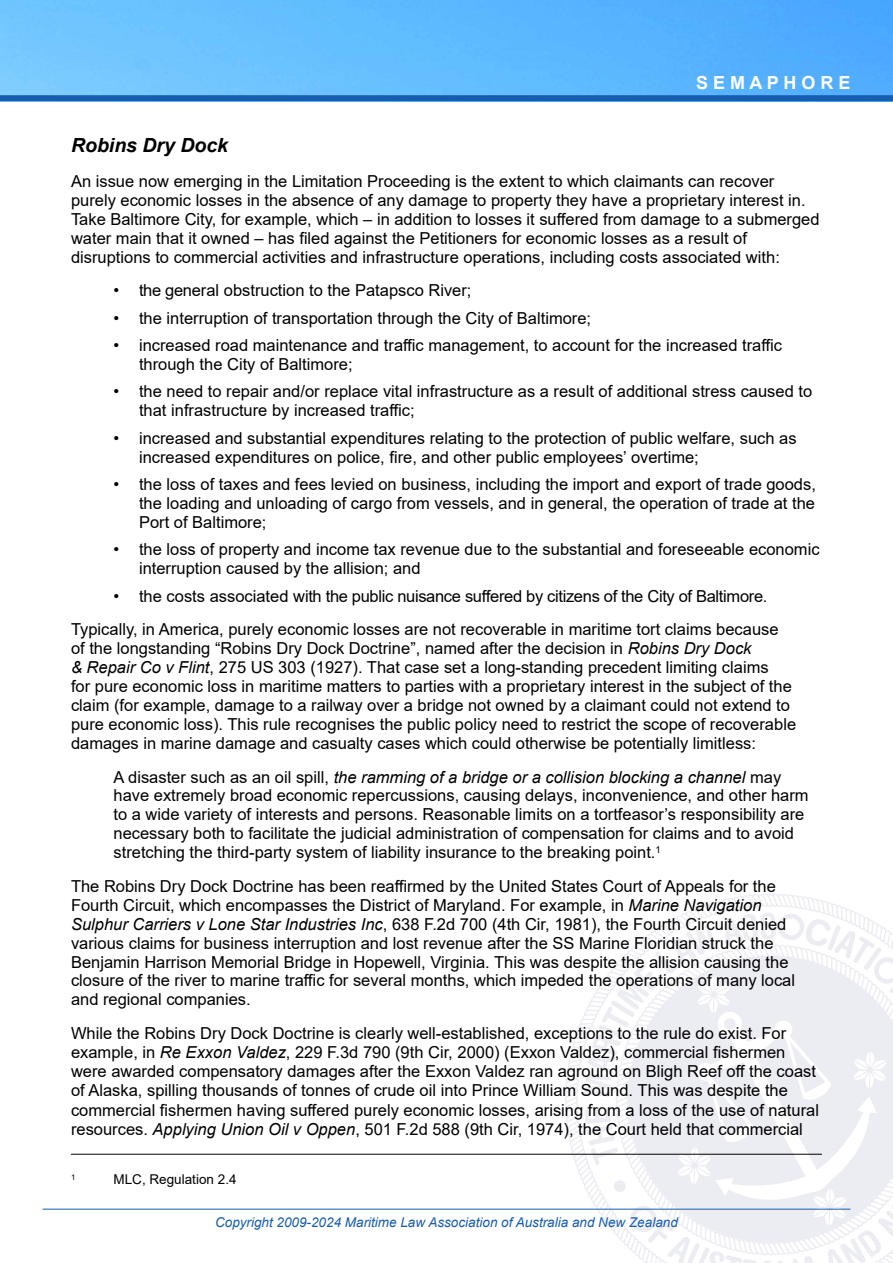
<style>
.page{position:relative;width:893px;height:1263px;background:#fff}
.page>*{position:absolute;margin:0;border:0;box-sizing:border-box;transform-origin:0 0}
.t1{font:italic 700 19.5px "Arial";color:#000}
.t2{font:700 18px "Arial";color:#fff}
.t3{font:16.5px/18.9px "Arial";color:#000}
.t4{font:italic 13.5px "Arial";color:#175daf}
.t5{font:13.5px "Arial";color:#000}
.t6{font:7.8px "Arial";color:#000}
.s1{font-style:italic}
</style>
<div class="page">
<svg style="left:564px;top:1015px;width:20px;height:194px"></svg>
<svg style="left:697px;top:894px;width:148px;height:14px"></svg>
<svg style="left:584px;top:912px;width:309px;height:351px"></svg>
<hr style="left:43px;top:1209px;width:807px;height:1px;background:#175daf">
<img style="left:0;top:0;width:893px;height:95px">
<div style="left:0;top:95px;width:893px;height:6px;background:#175daf"></div>
<hr style="left:71px;top:1154px;width:751px;height:1px;background:#000">
<p class="t2" style="left:696px;top:70px;width:156px">S E M A P H O R E</p>
<p class="t1" style="left:71px;top:132px;width:159px">Robins Dry Dock</p>
<p class="t3" style="left:71px;top:172px;width:750px">An issue now emerging in the Limitation Proceeding is the extent to which claimants can recover purely economic losses in the absence of any damage to property they have a proprietary interest in.<br>Take Baltimore City, for example, which – in addition to losses it suffered from damage to a submerged water main that it owned – has filed against the Petitioners for economic losses as a result of disruptions to commercial activities and infrastructure operations, including costs associated with:</p>
<p class="t3" style="left:114px;top:281px;width:359px">• the general obstruction to the Patapsco River;</p>
<p class="t3" style="left:114px;top:308px;width:479px">• the interruption of transportation through the City of Baltimore;</p>
<p class="t3" style="left:139px;top:336px;width:644px;text-indent:-26px">• increased road maintenance and traffic management, to account for the increased traffic through the City of Baltimore;</p>
<p class="t3" style="left:139px;top:382px;width:675px;text-indent:-26px">• the need to repair and/or replace vital infrastructure as a result of additional stress caused to that infrastructure by increased traffic;</p>
<p class="t3" style="left:139px;top:428px;width:659px;text-indent:-26px">• increased and substantial expenditures relating to the protection of public welfare, such as increased expenditures on police, fire, and other public employees’ overtime;</p>
<p class="t3" style="left:139px;top:475px;width:678px;text-align:justify;text-indent:-26px">• the loss of taxes and fees levied on business, including the import and export of trade goods, the loading and unloading of cargo from vessels, and in general, the operation of trade at the Port of Baltimore;</p>
<p class="t3" style="left:139px;top:540px;width:682px;text-indent:-26px">• the loss of property and income tax revenue due to the substantial and foreseeable economic interruption caused by the allision; and</p>
<p class="t3" style="left:71px;top:579px;width:709px;line-height:33.8px;text-indent:43px">• the costs associated with the public nuisance suffered by citizens of the City of Baltimore.<br>Typically, in America, purely economic losses are not recoverable in maritime tort claims because</p>
<p class="t3" style="left:71px;top:639px;width:727px">of the longstanding “Robins Dry Dock Doctrine”, named after the decision in <span class="s1">Robins Dry Dock<br>&amp; Repair Co v Flint</span>, 275 US 303 (1927). That case set a long-standing precedent limiting claims<br>for pure economic loss in maritime matters to parties with a proprietary interest in the subject of the claim (for example, damage to a railway over a bridge not owned by a claimant could not extend to pure economic loss). This rule recognises the public policy need to restrict the scope of recoverable damages in marine damage and casualty cases which could otherwise be potentially limitless:</p>
<p class="t3" style="left:114px;top:767px;width:697px">A disaster such as an oil spill, <span class="s1">the ramming of a bridge or a collision blocking a channel</span> may have extremely broad economic repercussions, causing delays, inconvenience, and other harm to a wide variety of interests and persons. Reasonable limits on a tortfeasor’s responsibility are necessary both to facilitate the judicial administration of compensation for claims and to avoid stretching the third-party system of liability insurance to the breaking point.<sup>1</sup></p>
<p class="t3" style="left:71px;top:877px;width:726px">The Robins Dry Dock Doctrine has been reaffirmed by the United States Court of Appeals for the Fourth Circuit, which encompasses the District of Maryland. For example, in <span class="s1">Marine Navigation Sulphur Carriers v Lone Star Industries Inc</span>, 638 F.2d 700 (4th Cir, 1981), the Fourth Circuit denied various claims for business interruption and lost revenue after the SS Marine Floridian struck the Benjamin Harrison Memorial Bridge in Hopewell, Virginia. This was despite the allision causing the closure of the river to marine traffic for several months, which impeded the operations of many local and regional companies.</p>
<p class="t3" style="left:71px;top:1024px;width:749px">While the Robins Dry Dock Doctrine is clearly well-established, exceptions to the rule do exist. For example, in <span class="s1">Re Exxon Valdez</span>, 229 F.3d 790 (9th Cir, 2000) (Exxon Valdez), commercial fishermen were awarded compensatory damages after the Exxon Valdez ran aground on Bligh Reef off the coast of Alaska, spilling thousands of tonnes of crude oil into Prince William Sound. This was despite the commercial fishermen having suffered purely economic losses, arising from a loss of the use of natural resources. <span class="s1">Applying Union Oil v Oppen</span>, 501 F.2d 588 (9th Cir, 1974), the Court held that commercial</p>
<p class="t6" style="left:71px;top:1171px;width:6px">1</p>
<p class="t5" style="left:114px;top:1170px;width:125px">MLC, Regulation 2.4</p>
<p class="t4" style="left:215px;top:1213px;width:464px">Copyright 2009-2024 Maritime Law Association of Australia and New Zealand</p>
</div>
